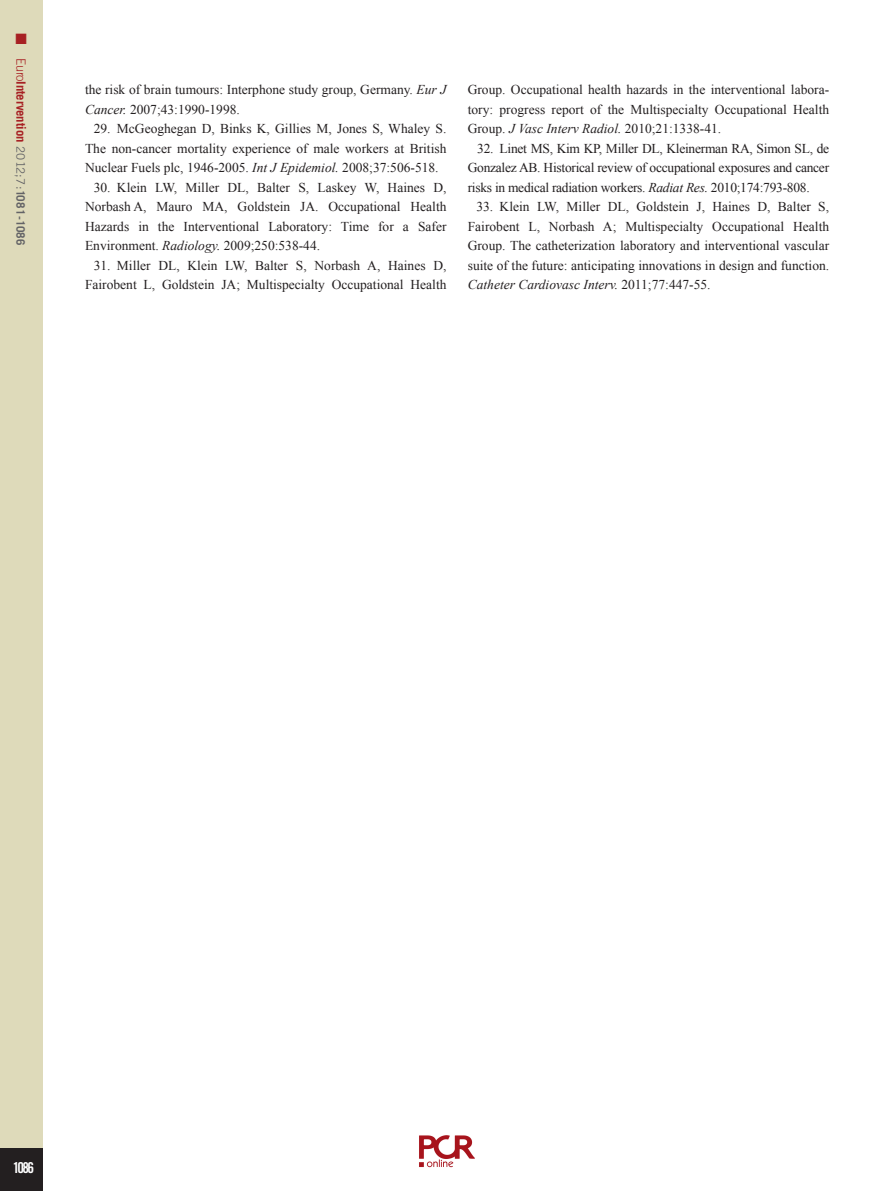
<style>
.page{position:relative;width:893px;height:1191px;background:#fff}
.page>*{position:absolute;margin:0;border:0;box-sizing:border-box;transform-origin:0 0}
.t1{font:15px "Trade Gothic LT Std Bd Cn 20";color:#fff}
.t2{font:15px "Zapf Dingbats ITC";color:#a72023}
.t3{font:13.5px/19.5px "Times New Roman";color:#231f20;text-align:justify}
.t4{font:700 12.75px "Trade Gothic LT Std";letter-spacing:-.01em;color:#a72023}
.s1{font-weight:300}
.s2{font-weight:400;font-size:11.7px;color:#636366}
.s3{font-size:11.7px;color:#636366}
.s4{font-style:italic}
</style>
<div class="page">
<div style="left:0;top:0;width:43px;height:1191px;background:#dedaba"></div>
<div style="left:0;top:1148px;width:43px;height:43px;background:#231f20"></div>
<img style="left:419px;top:1135px;width:56px;height:33px">
<p class="t2" style="left:16px;top:32px;width:13px">■</p>
<p class="t4" style="left:29px;top:58px;width:189px;rotate:90deg"><span class="s1">Euro</span>Intervention <span class="s2">2012;7:</span><span class="s3">1081-1086</span></p>
<p class="t3" style="left:85px;top:80px;width:363px">the risk of brain tumours: Interphone study group, Germany. <span class="s4">Eur J<br>Cancer.</span> 2007;43:1990-1998.</p>
<p class="t3" style="left:85px;top:119px;width:363px;text-indent:9px">29. McGeoghegan D, Binks K, Gillies M, Jones S, Whaley S.<br>The non-cancer mortality experience of male workers at British Nuclear Fuels plc, 1946-2005. <span class="s4">Int J Epidemiol.</span> 2008;37:506-518.</p>
<p class="t3" style="left:85px;top:177px;width:363px;text-indent:9px">30. Klein LW, Miller DL, Balter S, Laskey W, Haines D, Norbash A, Mauro MA, Goldstein JA. Occupational Health Hazards in the Interventional Laboratory: Time for a Safer Environment. <span class="s4">Radiology.</span> 2009;250:538-44.</p>
<p class="t3" style="left:85px;top:255px;width:363px;text-align:right">31. Miller DL, Klein LW, Balter S, Norbash A, Haines D,<br>Fairobent L, Goldstein JA; Multispecialty Occupational Health</p>
<p class="t3" style="left:468px;top:80px;width:363px">Group. Occupational health hazards in the interventional labora&shy;tory: progress report of the Multispecialty Occupational Health Group. <span class="s4">J Vasc Interv Radiol.</span> 2010;21:1338-41.</p>
<p class="t3" style="left:468px;top:138px;width:363px;text-indent:9px">32. Linet MS, Kim KP, Miller DL, Kleinerman RA, Simon SL, de Gonzalez AB. Historical review of occupational exposures and cancer risks in medical radiation workers. <span class="s4">Radiat Res.</span> 2010;174:793-808.</p>
<p class="t3" style="left:468px;top:197px;width:363px;text-indent:9px">33. Klein LW, Miller DL, Goldstein J, Haines D, Balter S, Fairobent L, Norbash A; Multispecialty Occupational Health Group. The catheterization laboratory and interventional vascular suite of the future: anticipating innovations in design and function.<br><span class="s4">Catheter Cardiovasc Interv.</span> 2011;77:447-55.</p>
<p class="t1" style="left:13px;top:1158px;width:23px">1086</p>
</div>
